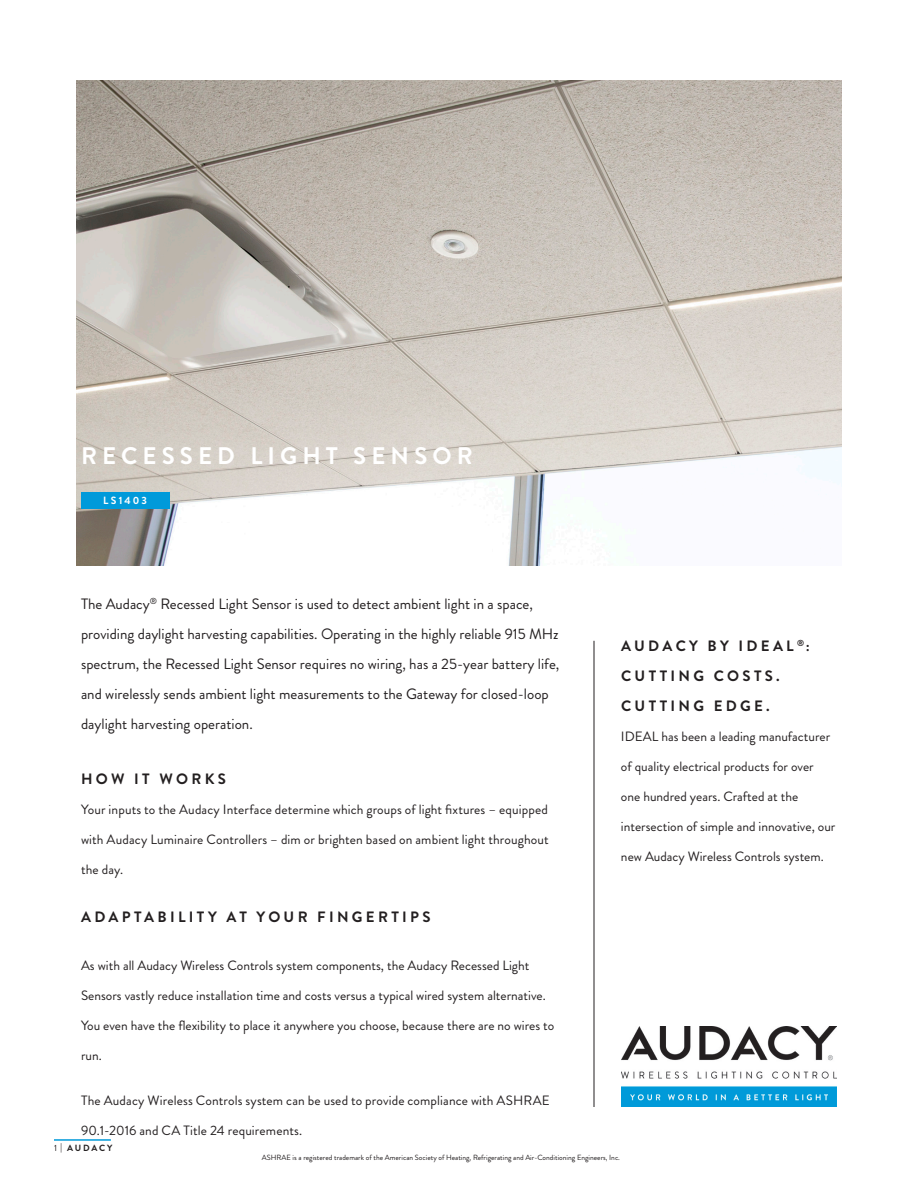
<style>
.page{position:relative;width:918px;height:1188px;background:#fff}
.page>*{position:absolute;margin:0;border:0;box-sizing:border-box;transform-origin:0 0}
.t1{font:700 24px "Brandon Grotesque";letter-spacing:.21em;color:#fff}
.t2{font:15px/30px "Brandon Grotesque";color:#231f20}
.t3{font:700 15px/30px "Brandon Grotesque";letter-spacing:.22em;color:#231f20}
.t4{font:13.5px "Brandon Grotesque";color:#231f20}
.t5{font:700 10.5px "Brandon Grotesque";letter-spacing:.2em;color:#fff}
.t6{font:700 9px "Brandon Grotesque";letter-spacing:.19em;color:#231f20}
.t7{font:7.5px "Brandon Grotesque";color:#231f20}
.s1{font-weight:400}
</style>
<div class="page">
<hr style="left:54px;top:1139px;width:57px;height:2px;background:#009ad9">
<img style="left:76px;top:81px;width:766px;height:485px">
<img style="left:621px;top:1027px;width:216px;height:80px">
<div style="left:81px;top:492px;width:88px;height:17px;background:#009ada"></div>
<hr style="left:594px;top:641px;width:1px;height:466px;background:#231f20">
<p class="t1" style="left:81px;top:439px;width:393px">RECESSED LIGHT SENSOR</p>
<p class="t5" style="left:103px;top:493px;width:45px">LS1403</p>
<p class="t2" style="left:81px;top:589px;width:480px">The Audacy<sup>®</sup> Recessed Light Sensor is used to detect ambient light in a space, providing daylight harvesting capabilities. Operating in the highly reliable 915 MHz spectrum, the Recessed Light Sensor requires no wiring, has a 25-year battery life, and wirelessly sends ambient light measurements to the Gateway for closed-loop daylight harvesting operation.</p>
<p class="t3" style="left:81px;top:764px;width:146px">HOW IT WORKS</p>
<p class="t4" style="left:81px;top:800px;width:468px">Your inputs to the Audacy Interface determine which groups of light fixtures – equipped</p>
<p class="t4" style="left:81px;top:830px;width:469px">with Audacy Luminaire Controllers – dim or brighten based on ambient light throughout</p>
<p class="t4" style="left:81px;top:860px;width:44px">the day.</p>
<p class="t3" style="left:81px;top:902px;width:351px">ADAPTABILITY AT YOUR FINGERTIPS</p>
<p class="t4" style="left:81px;top:956px;width:450px">As with all Audacy Wireless Controls system components, the Audacy Recessed Light</p>
<p class="t4" style="left:81px;top:986px;width:466px">Sensors vastly reduce installation time and costs versus a typical wired system alternative.</p>
<p class="t4" style="left:81px;top:1016px;width:475px">You even have the flexibility to place it anywhere you choose, because there are no wires to</p>
<p class="t4" style="left:81px;top:1046px;width:22px">run.</p>
<p class="t4" style="left:81px;top:1091px;width:470px">The Audacy Wireless Controls system can be used to provide compliance with ASHRAE</p>
<p class="t4" style="left:81px;top:1121px;width:223px">90.1-2016 and CA Title 24 requirements.</p>
<p class="t6" style="left:54px;top:1142px;width:60px"><span class="s1">1</span> | AUDACY</p>
<p class="t3" style="left:621px;top:631px;width:190px">AUDACY BY IDEAL <sup>®</sup>:<br>CUTTING COSTS.<br>CUTTING EDGE.</p>
<p class="t4" style="left:621px;top:727px;width:211px">IDEAL has been a leading manufacturer</p>
<p class="t4" style="left:621px;top:757px;width:194px">of quality electrical products for over</p>
<p class="t4" style="left:621px;top:787px;width:179px">one hundred years. Crafted at the</p>
<p class="t4" style="left:621px;top:817px;width:216px">intersection of simple and innovative, our</p>
<p class="t4" style="left:621px;top:847px;width:204px">new Audacy Wireless Controls system.</p>
<p class="t7" style="left:262px;top:1153px;width:360px">ASHRAE is a registered trademark of the American Society of Heating, Refrigerating and Air-Conditioning Engineers, Inc.</p>
</div>
